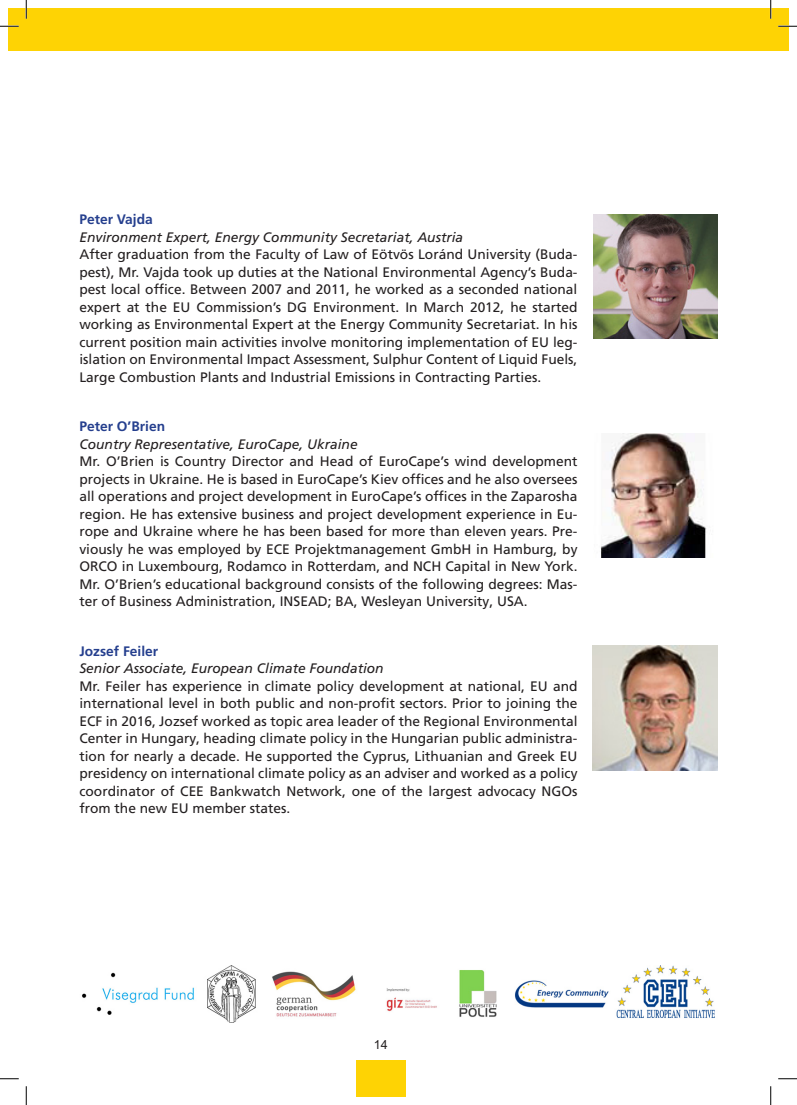
<style>
.page{position:relative;width:797px;height:1105px;background:#fff}
.page>*{position:absolute;margin:0;border:0;box-sizing:border-box;transform-origin:0 0}
.Tekst{font:13.75px/17.5px "Frutiger LT Pro";color:#231f20;text-align:justify}
.Autor_podaci{font:italic 13.75px "Frutiger LT Pro";color:#231f20}
.Autor{font:700 13.75px "Frutiger LT Pro";color:#253f8e}
.t1{font:12.5px "Arial";color:#231f20}
</style>
<div class="page">
<div style="left:770px;top:9px;width:18px;height:42px;background:#fed304"></div>
<div style="left:356px;top:1060px;width:49px;height:36px;background:#fed304"></div>
<div style="left:9px;top:9px;width:761px;height:42px;background:#fed304"></div>
<img style="left:82px;top:966px;width:633px;height:57px">
<img style="left:593px;top:214px;width:124px;height:124px">
<img style="left:601px;top:433px;width:106px;height:124px">
<img style="left:592px;top:645px;width:125px;height:125px">
<svg style="left:0;top:25px;width:19px;height:2px"></svg>
<svg style="left:778px;top:25px;width:19px;height:2px"></svg>
<svg style="left:0;top:1078px;width:19px;height:1px"></svg>
<svg style="left:778px;top:1078px;width:19px;height:1px"></svg>
<svg style="left:25px;top:0;width:2px;height:19px"></svg>
<svg style="left:25px;top:1086px;width:2px;height:19px"></svg>
<svg style="left:770px;top:0;width:1px;height:19px"></svg>
<svg style="left:770px;top:1086px;width:1px;height:19px"></svg>
<p class="Autor" style="left:79px;top:212px;width:75px">Peter Vajda</p>
<p class="Autor_podaci" style="left:79px;top:229px;width:385px">Environment Expert, Energy Community Secretariat, Austria</p>
<p class="Tekst" style="left:79px;top:246px;width:499px">After graduation from the Faculty of Law of Eötvös Loránd University (Buda&shy;pest), Mr. Vajda took up duties at the National Environmental Agency’s Buda&shy;pest local office. Between 2007 and 2011, he worked as a seconded national expert at the EU Commission’s DG Environment. In March 2012, he started working as Environmental Expert at the Energy Community Secretariat. In his current position main activities involve monitoring implementation of EU leg&shy;islation on Environmental Impact Assessment, Sulphur Content of Liquid Fuels, Large Combustion Plants and Industrial Emissions in Contracting Parties.</p>
<p class="Autor" style="left:79px;top:418px;width:87px">Peter O’Brien</p>
<p class="Autor_podaci" style="left:79px;top:436px;width:280px">Country Representative, EuroCape, Ukraine</p>
<p class="Tekst" style="left:79px;top:453px;width:499px">Mr. O’Brien is Country Director and Head of EuroCape’s wind development projects in Ukraine. He is based in EuroCape’s Kiev offices and he also oversees all operations and project development in EuroCape’s offices in the Zaparosha region. He has extensive business and project development experience in Eu&shy;rope and Ukraine where he has been based for more than eleven years. Pre&shy;viously he was employed by ECE Projektmanagement GmbH in Hamburg, by ORCO in Luxembourg, Rodamco in Rotterdam, and NCH Capital in New York.<br>Mr. O’Brien’s educational background consists of the following degrees: Mas&shy;ter of Business Administration, INSEAD; BA, Wesleyan University, USA.</p>
<p class="Autor" style="left:79px;top:643px;width:80px">Jozsef Feiler</p>
<p class="Autor_podaci" style="left:79px;top:660px;width:306px">Senior Associate, European Climate Foundation</p>
<p class="Tekst" style="left:79px;top:677px;width:499px">Mr. Feiler has experience in climate policy development at national, EU and international level in both public and non-profit sectors. Prior to joining the ECF in 2016, Jozsef worked as topic area leader of the Regional Environmental Center in Hungary, heading climate policy in the Hungarian public administra&shy;tion for nearly a decade. He supported the Cyprus, Lithuanian and Greek EU presidency on international climate policy as an adviser and worked as a policy coordinator of CEE Bankwatch Network, one of the largest advocacy NGOs from the new EU member states.</p>
<p class="t1" style="left:374px;top:1036px;width:15px">14</p>
</div>
